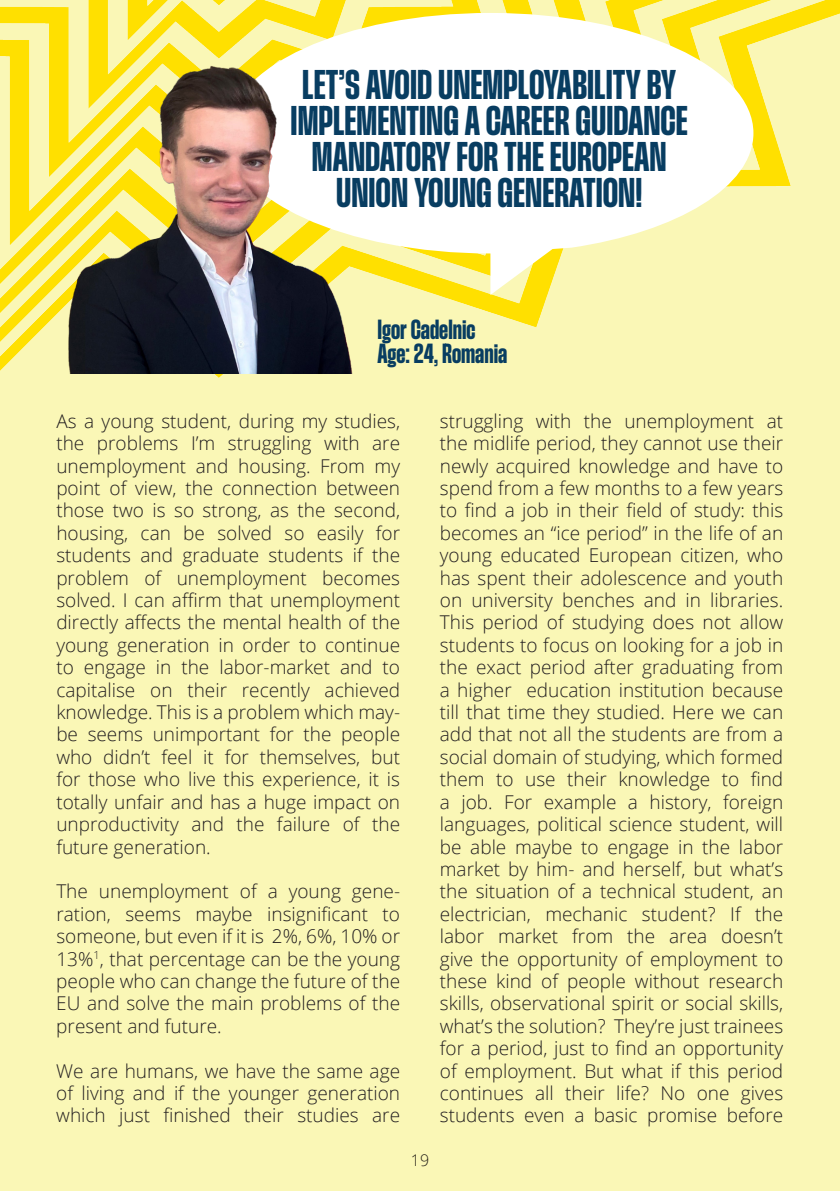
<style>
.page{position:relative;width:840px;height:1191px;background:#fff}
.page>*{position:absolute;margin:0;border:0;box-sizing:border-box;transform-origin:0 0}
.t1{font:36px/36px "Herokid Herokid Variable";color:#083d61;text-align:center}
.t2{font:24px/24px "Herokid Herokid Variable";color:#083d61}
.t3{font:300 19px/22.4px "Open Sans";color:#231f20;text-align:justify}
.t4{font:300 16px "Open Sans";color:#231f20}
</style>
<div class="page">
<div style="left:0;top:0;width:839px;height:1191px;background:#faf7b6"></div>
<img style="left:0;top:0;width:839px;height:378px">
<svg style="left:229px;top:13px;width:524px;height:282px;fill:#fff"></svg>
<img style="left:64px;top:54px;width:306px;height:319px">
<h1 class="t1" style="left:290px;top:67px;width:398px">LET’S AVOID UNEMPLOYABILITY BY<br>IMPLEMENTING A CAREER GUIDANCE<br>MANDATORY FOR THE EUROPEAN<br>UNION YOUNG GENERATION!</h1>
<p class="t2" style="left:377px;top:318px;width:131px">Igor Cadelnic<br>Age: 24, Romania</p>
<p class="t3" style="left:56px;top:409px;width:345px">As a young student, during my studies, the problems I’m struggling with are unemployment and housing. From my point of view, the connection between those two is so strong, as the second, housing, can be solved so easily for students and graduate students if the problem of unemployment becomes solved. I can affirm that unemployment directly affects the mental health of the young generation in order to continue to engage in the labor-market and to capitalise on their recently achieved knowledge. This is a problem which may&shy;be seems unimportant for the people who didn’t feel it for themselves, but for those who live this experience, it is totally unfair and has a huge impact on unproductivity and the failure of the future generation.</p>
<p class="t3" style="left:56px;top:879px;width:345px">The unemployment of a young gene&shy;ration, seems maybe insignificant to someone, but even if it is 2%, 6%, 10% or 13%<sup>1</sup>, that percentage can be the young people who can change the future of the EU and solve the main problems of the present and future.</p>
<p class="t3" style="left:56px;top:1059px;width:345px">We are humans, we have the same age of living and if the younger generation which just finished their studies are</p>
<p class="t4" style="left:410px;top:1149px;width:20px">19</p>
<p class="t3" style="left:439px;top:409px;width:345px">struggling with the unemployment at the midlife period, they cannot use their newly acquired knowledge and have to spend from a few months to a few years to find a job in their field of study: this becomes an “ice period” in the life of an young educated European citizen, who has spent their adolescence and youth on university benches and in libraries.<br>This period of studying does not allow students to focus on looking for a job in the exact period after graduating from a higher education institution because till that time they studied. Here we can add that not all the students are from a social domain of studying, which formed them to use their knowledge to find a job. For example a history, foreign languages, political science student, will be able maybe to engage in the labor market by him- and herself, but what’s the situation of a technical student, an electrician, mechanic student? If the labor market from the area doesn’t give the opportunity of employment to these kind of people without research skills, observational spirit or social skills, what’s the solution? They’re just trainees for a period, just to find an opportunity of employment. But what if this period continues all their life? No one gives students even a basic promise before</p>
</div>
